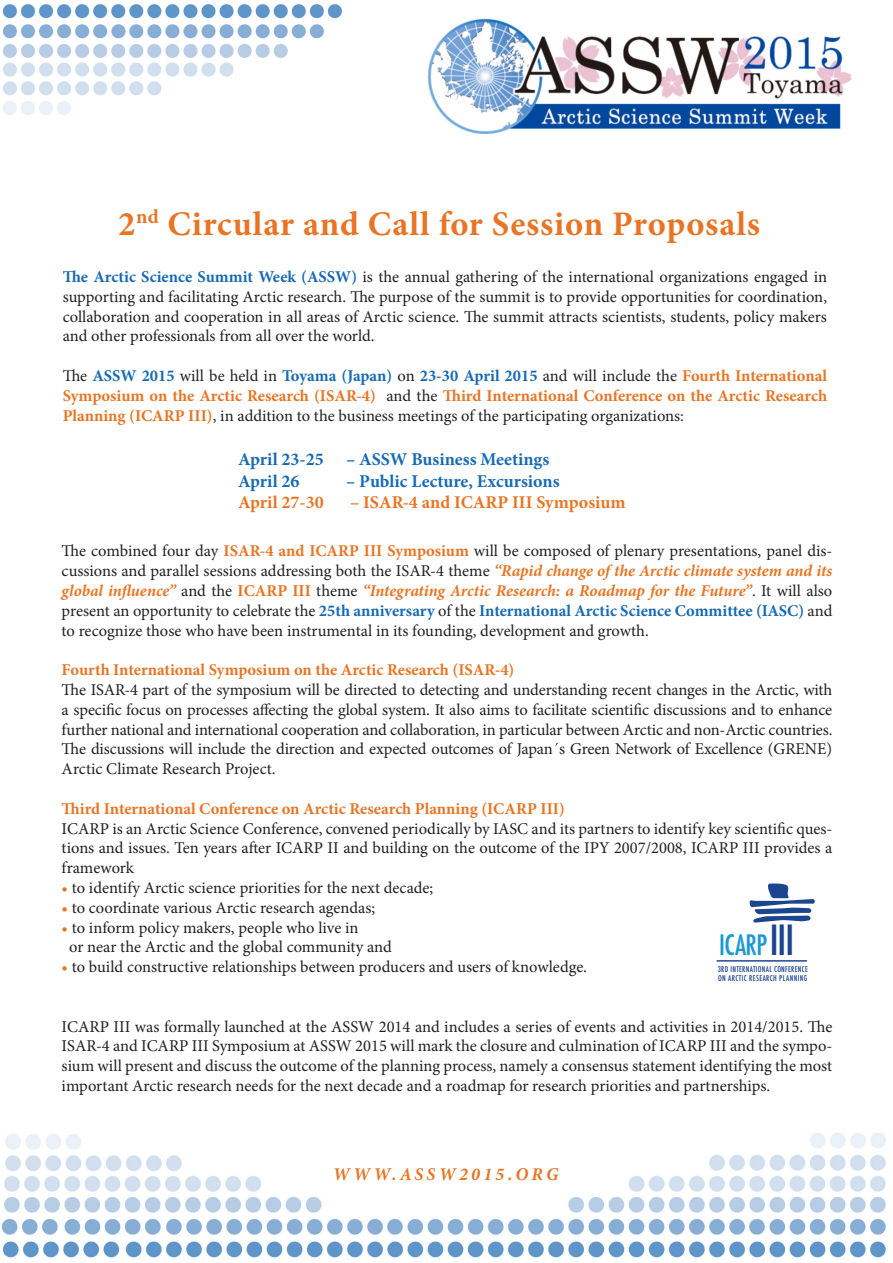
<style>
.page{position:relative;width:893px;height:1263px;background:#fff}
.page>*{position:absolute;margin:0;border:0;box-sizing:border-box;transform-origin:0 0}
.t1{font:700 34.5px "Minion Pro";letter-spacing:.02em;color:#e97524}
.t2{font:500 condensed 27.45px "Futura";letter-spacing:-.02em;color:#1a98d6}
.t3{font:700 18px "Minion Pro";color:#176ab5}
.t4{font:700 18px "Minion Pro";color:#e97524}
.t5{font:italic 700 18px "Minion Pro";letter-spacing:.18em;color:#e97524}
.t6{font:16.5px/19.8px "Minion Pro";color:#231f20;text-align:justify}
.t7{font:700 16.5px/19.8px "Minion Pro";color:#e97524;text-align:justify}
.t8{font:500 condensed 7.8px/9.3px "Futura";letter-spacing:.04em;color:#1c458f}
.s1{font-weight:700;color:#176ab5}
.s2{font-weight:400;color:#231f20}
.s3{color:#176ab5}
.s4{font-weight:700;color:#e97524}
.s5{font-weight:700;font-style:italic;color:#e97524}
.s6{color:#e97524}
.s7{font-size:40.5px;color:#1c458f}
</style>
<div class="page">
<img style="left:427px;top:18px;width:425px;height:116px">
<img style="left:2px;top:4px;width:339px;height:111px">
<img style="left:1px;top:1133px;width:885px;height:125px">
<svg style="left:749px;top:883px;width:66px;height:40px"></svg>
<hr style="left:717px;top:961px;width:90px;height:1px;background:#1c458f">
<p class="t1" style="left:118px;top:199px;width:643px">2<sup>nd</sup> Circular and Call for Session Proposals</p>
<p class="t6" style="left:63px;top:267px;width:766px"><span class="s1">The Arctic Science Summit Week (ASSW)</span> is the annual gathering of the international organizations engaged in supporting and facilitating Arctic research. The purpose of the summit is to provide opportunities for coordination, collaboration and cooperation in all areas of Arctic science. The summit attracts scientists, students, policy makers and other professionals from all over the world.</p>
<p class="t7" style="left:63px;top:366px;width:766px"><span class="s2">The</span> <span class="s3">ASSW 2015</span> <span class="s2">will be held in</span> <span class="s3">Toyama (Japan)</span> <span class="s2">on</span> <span class="s3">23-30 April 2015</span> <span class="s2">and will include the</span> Fourth International Symposium on the Arctic Research (ISAR-4) <span class="s2">and the</span> Third International Conference on the Arctic Research Planning (ICARP III)<span class="s2">, in addition to the business meetings of the participating organizations:</span></p>
<p class="t3" style="left:238px;top:446px;width:313px">April 23-25 – ASSW Business Meetings</p>
<p class="t3" style="left:238px;top:468px;width:63px">April 26</p>
<p class="t3" style="left:346px;top:468px;width:215px">– Public Lecture, Excursions</p>
<p class="t4" style="left:238px;top:490px;width:87px">April 27-30</p>
<p class="t4" style="left:350px;top:490px;width:277px">– ISAR-4 and ICARP III Symposium</p>
<p class="t6" style="left:62px;top:541px;width:772px">The combined four day <span class="s4">ISAR-4 and ICARP III Symposium</span> will be composed of plenary presentations, panel dis&shy;cussions and parallel sessions addressing both the ISAR-4 theme <span class="s5">“Rapid change of the Arctic climate system and its global influence”</span> and the <span class="s4">ICARP III</span> theme <span class="s5">“Integrating Arctic Research: a Roadmap for the Future”</span>. It will also present an opportunity to celebrate the <span class="s1">25th anniversary</span> of the <span class="s1">International Arctic Science Committee (IASC)</span> and to recognize those who have been instrumental in its founding, development and growth.</p>
<p class="t7" style="left:62px;top:660px;width:454px">Fourth International Symposium on the Arctic Research (ISAR-4)</p>
<p class="t6" style="left:62px;top:680px;width:772px">The ISAR-4 part of the symposium will be directed to detecting and understanding recent changes in the Arctic, with a specific focus on processes affecting the global system. It also aims to facilitate scientific discussions and to enhance further national and international cooperation and collaboration, in particular between Arctic and non-Arctic countries.<br>The discussions will include the direction and expected outcomes of Japan´s Green Network of Excellence (GRENE)<br>Arctic Climate Research Project.</p>
<p class="t7" style="left:62px;top:798px;width:505px">Third International Conference on Arctic Research Planning (ICARP III)</p>
<p class="t6" style="left:62px;top:818px;width:772px">ICARP is an Arctic Science Conference, convened periodically by IASC and its partners to identify key scientific ques&shy;tions and issues. Ten years after ICARP II and building on the outcome of the IPY 2007/2008, ICARP III provides a framework</p>
<p class="t6" style="left:62px;top:878px;width:373px"><span class="s6">•</span> to identify Arctic science priorities for the next decade;</p>
<p class="t6" style="left:62px;top:898px;width:315px"><span class="s6">•</span> to coordinate various Arctic research agendas;</p>
<p class="t6" style="left:62px;top:917px;width:298px"><span class="s6">•</span> to inform policy makers, people who live in</p>
<p class="t6" style="left:69px;top:937px;width:324px">or near the Arctic and the global community and</p>
<p class="t6" style="left:62px;top:957px;width:527px"><span class="s6">•</span> to build constructive relationships between producers and users of knowledge.</p>
<p class="t2" style="left:719px;top:927px;width:77px">ICARP <span class="s7">III</span></p>
<p class="t8" style="left:718px;top:964px;width:92px">3RD INTERNATIONAL CONFERENCE<br>ON ARCTIC RESEARCH PLANNING</p>
<p class="t6" style="left:62px;top:1016px;width:772px">ICARP III was formally launched at the ASSW 2014 and includes a series of events and activities in 2014/2015. The ISAR-4 and ICARP III Symposium at ASSW 2015 will mark the closure and culmination of ICARP III and the sympo&shy;sium will present and discuss the outcome of the planning process, namely a consensus statement identifying the most important Arctic research needs for the next decade and a roadmap for research priorities and partnerships.</p>
<p class="t5" style="left:333px;top:1162px;width:227px">WWW.ASSW2015.ORG</p>
</div>
